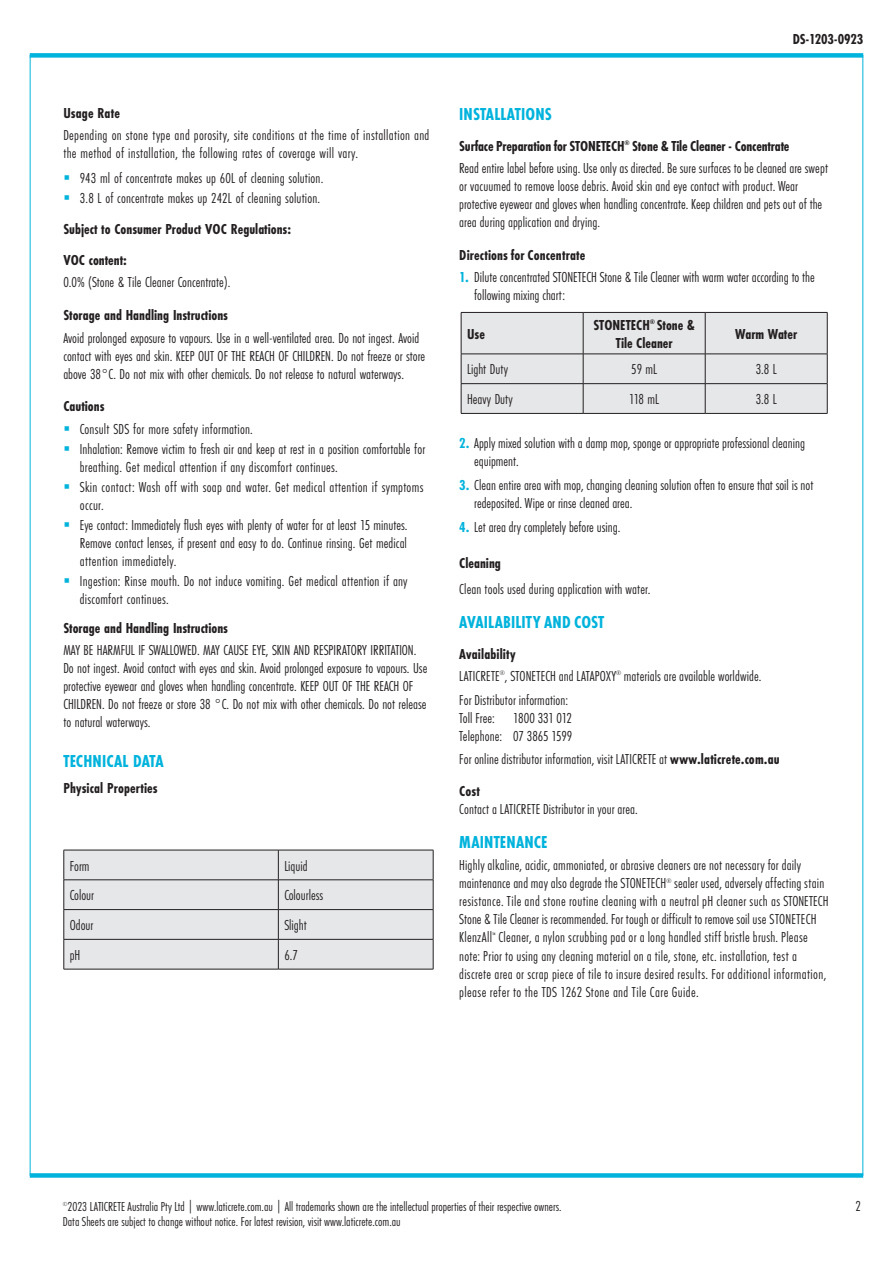
<style>
.page{position:relative;width:893px;height:1263px;background:#fff}
.page>*{position:absolute;margin:0;border:0;box-sizing:border-box;transform-origin:0 0}
.BODY{font:700 18px "Futura PT Cond";letter-spacing:.01em;color:#00b3dc}
.BODY-2{font:15px/18px "Futura PT Cond";color:#231f20}
.Body_copy{font:15px/18px "Futura PT Cond";letter-spacing:.015em;color:#231f20}
.Subhead{font:700 15px "Futura PT Cond";color:#231f20}
.BODY-3{font:15px/18px "Futura PT Cond";letter-spacing:.02em;color:#231f20}
.Subhead-2{font:15px/18px "Futura PT Cond";letter-spacing:.005em;color:#231f20}
.BODY-4{font:700 15px/18px "Futura PT Cond";color:#231f20}
.t1{font:13.5px/14.2px "Futura PT Cond";color:#231f20}
.Body_copy-2{font:6.75px "Futura PT Cond";color:#231f20}
.BODY-5{font:700 6.75px "Futura PT Cond";color:#231f20}
.Subhead-3{font:700 6.75px "Futura PT Cond";color:#231f20}
.s1{color:#00b3dc}
.s2{font-weight:700;color:#00b3dc}
.s3{font-weight:700}
</style>
<div class="page">
<div style="left:30px;top:53px;width:833px;height:5px;background:#00b3dc"></div>
<div style="left:30px;top:1173px;width:833px;height:5px;background:#00b3dc"></div>
<svg style="left:64px;top:850px;width:370px;height:119px;background:#dfe0e2"></svg>
<hr style="left:64px;top:939px;width:214px;height:1px;background:#231f20">
<hr style="left:64px;top:939px;width:1px;height:30px;background:#231f20">
<hr style="left:278px;top:939px;width:155px;height:1px;background:#231f20">
<hr style="left:278px;top:939px;width:1px;height:30px;background:#231f20">
<hr style="left:433px;top:939px;width:1px;height:30px;background:#231f20">
<hr style="left:64px;top:969px;width:214px;height:1px;background:#231f20">
<hr style="left:278px;top:969px;width:155px;height:1px;background:#231f20">
<svg style="left:461px;top:312px;width:367px;height:101px;background:#dedfe1"></svg>
<hr style="left:461px;top:413px;width:122px;height:1px;background:#231f20">
<hr style="left:583px;top:413px;width:122px;height:1px;background:#231f20">
<hr style="left:705px;top:413px;width:122px;height:1px;background:#231f20">
<p class="Subhead" style="left:63px;top:104px;width:58px">Usage Rate</p>
<p class="BODY-3" style="left:63px;top:126px;width:368px">Depending on stone type and porosity, site conditions at the time of installation and the method of installation, the following rates of coverage will vary.</p>
<p class="BODY-2" style="left:63px;top:169px;width:261px"><span class="s1">▪</span> 943 ml of concentrate makes up 60L of cleaning solution.</p>
<p class="BODY-2" style="left:63px;top:189px;width:258px"><span class="s1">▪</span> 3.8 L of concentrate makes up 242L of cleaning solution.</p>
<p class="Subhead" style="left:63px;top:221px;width:229px">Subject to Consumer Product VOC Regulations:</p>
<p class="Subhead" style="left:63px;top:251px;width:65px">VOC content:</p>
<p class="BODY-2" style="left:63px;top:273px;width:169px">0.0% (Stone &amp; Tile Cleaner Concentrate).</p>
<p class="Subhead" style="left:63px;top:307px;width:166px">Storage and Handling Instructions</p>
<p class="BODY-2" style="left:63px;top:329px;width:363px">Avoid prolonged exposure to vapours. Use in a well-ventilated area. Do not ingest. Avoid contact with eyes and skin. KEEP OUT OF THE REACH OF CHILDREN. Do not freeze or store above 38°C. Do not mix with other chemicals. Do not release to natural waterways.</p>
<p class="Subhead" style="left:63px;top:398px;width:43px">Cautions</p>
<p class="BODY-2" style="left:63px;top:420px;width:191px"><span class="s1">▪</span> Consult SDS for more safety information.</p>
<p class="BODY-2" style="left:80px;top:440px;width:347px;text-indent:-16px"><span class="s1">▪</span> Inhalation: Remove victim to fresh air and keep at rest in a position comfortable for breathing. Get medical attention if any discomfort continues.</p>
<p class="BODY-3" style="left:80px;top:478px;width:345px;text-indent:-16px"><span class="s1">▪</span> Skin contact: Wash off with soap and water. Get medical attention if symptoms occur.</p>
<p class="BODY-2" style="left:80px;top:516px;width:329px;text-align:justify;text-indent:-16px"><span class="s1">▪</span> Eye contact: Immediately flush eyes with plenty of water for at least 15 minutes.<br>Remove contact lenses, if present and easy to do. Continue rinsing. Get medical attention immediately.</p>
<p class="BODY-2" style="left:80px;top:572px;width:329px;text-indent:-16px"><span class="s1">▪</span> Ingestion: Rinse mouth. Do not induce vomiting. Get medical attention if any discomfort continues.</p>
<p class="Subhead" style="left:63px;top:619px;width:166px">Storage and Handling Instructions</p>
<p class="BODY-2" style="left:63px;top:641px;width:365px">MAY BE HARMFUL IF SWALLOWED. MAY CAUSE EYE, SKIN AND RESPIRATORY IRRITATION.<br>Do not ingest. Avoid contact with eyes and skin. Avoid prolonged exposure to vapours. Use protective eyewear and gloves when handling concentrate. KEEP OUT OF THE REACH OF CHILDREN. Do not freeze or store 38 °C. Do not mix with other chemicals. Do not release to natural waterways.</p>
<p class="BODY" style="left:63px;top:750px;width:102px">TECHNICAL DATA</p>
<p class="Subhead" style="left:63px;top:779px;width:96px">Physical Properties</p>
<p class="BODY-2" style="left:70px;top:857px;width:21px">Form</p>
<p class="BODY-2" style="left:284px;top:857px;width:25px">Liquid</p>
<p class="BODY-2" style="left:70px;top:886px;width:26px">Colour</p>
<p class="BODY-2" style="left:284px;top:886px;width:40px">Colourless</p>
<p class="BODY-2" style="left:70px;top:916px;width:25px">Odour</p>
<p class="BODY-2" style="left:284px;top:916px;width:24px">Slight</p>
<p class="BODY-2" style="left:70px;top:946px;width:12px">pH</p>
<p class="BODY-2" style="left:284px;top:946px;width:15px">6.7</p>
<p class="Subhead" style="left:793px;top:30px;width:72px">DS-1203-0923</p>
<p class="BODY" style="left:459px;top:104px;width:94px">INSTALLATIONS</p>
<p class="Subhead" style="left:459px;top:137px;width:167px">Surface Preparation for STONETECH</p>
<p class="Subhead-3" style="left:624px;top:139px;width:7px">®</p>
<p class="Subhead" style="left:632px;top:137px;width:159px">Stone &amp; Tile Cleaner - Concentrate</p>
<p class="BODY-2" style="left:459px;top:159px;width:370px">Read entire label before using. Use only as directed. Be sure surfaces to be cleaned are swept or vacuumed to remove loose debris. Avoid skin and eye contact with product. Wear protective eyewear and gloves when handling concentrate. Keep children and pets out of the area during application and drying.</p>
<p class="Subhead" style="left:459px;top:246px;width:128px">Directions for Concentrate</p>
<p class="BODY-2" style="left:474px;top:268px;width:342px;text-indent:-15px"><span class="s2">1.</span> Dilute concentrated STONETECH Stone &amp; Tile Cleaner with warm water according to the following mixing chart:</p>
<p class="BODY-4" style="left:467px;top:325px;width:19px">Use</p>
<p class="BODY-4" style="left:593px;top:316px;width:58px">STONETECH</p>
<p class="BODY-5" style="left:650px;top:318px;width:7px">®</p>
<p class="BODY-4" style="left:616px;top:316px;width:81px;text-indent:41px">Stone &amp;<br>Tile Cleaner</p>
<p class="BODY-4" style="left:735px;top:325px;width:63px">Warm Water</p>
<p class="BODY-2" style="left:467px;top:360px;width:42px">Light Duty</p>
<p class="BODY-2" style="left:631px;top:360px;width:28px">59 mL</p>
<p class="BODY-2" style="left:756px;top:360px;width:23px">3.8 L</p>
<p class="BODY-2" style="left:467px;top:390px;width:47px">Heavy Duty</p>
<p class="BODY-2" style="left:629px;top:390px;width:31px">118 mL</p>
<p class="BODY-2" style="left:756px;top:390px;width:23px">3.8 L</p>
<p class="BODY-2" style="left:474px;top:434px;width:332px;text-indent:-15px"><span class="s2">2.</span> Apply mixed solution with a damp mop, sponge or appropriate professional cleaning equipment.</p>
<p class="BODY-2" style="left:474px;top:476px;width:341px;text-indent:-15px"><span class="s2">3.</span> Clean entire area with mop, changing cleaning solution often to ensure that soil is not redeposited. Wipe or rinse cleaned area.</p>
<p class="BODY-2" style="left:459px;top:518px;width:163px"><span class="s2">4.</span> Let area dry completely before using.</p>
<p class="Subhead" style="left:459px;top:555px;width:43px">Cleaning</p>
<p class="BODY-2" style="left:459px;top:580px;width:193px">Clean tools used during application with water.</p>
<p class="BODY" style="left:459px;top:612px;width:147px">AVAILABILITY AND COST</p>
<p class="Subhead" style="left:459px;top:645px;width:58px">Availability</p>
<p class="Body_copy" style="left:459px;top:667px;width:158px">LATICRETE , STONETECH and LATAPOXY</p>
<p class="Body_copy-2" style="left:500px;top:669px;width:7px">®</p>
<p class="Body_copy-2" style="left:616px;top:669px;width:7px">®</p>
<p class="Body_copy" style="left:624px;top:667px;width:139px">materials are available worldwide.</p>
<p class="Body_copy" style="left:459px;top:690px;width:115px">For Distributor information:<br>Toll Free: 1800 331 012<br>Telephone: 07 3865 1599</p>
<p class="Body_copy" style="left:459px;top:750px;width:322px">For online distributor information, visit LATICRETE at <span class="s3">www.laticrete.com.au</span></p>
<p class="Subhead-2" style="left:459px;top:782px;width:180px"><span class="s3">Cost<br></span>Contact a LATICRETE Distributor in your area.</p>
<p class="BODY" style="left:459px;top:832px;width:90px">MAINTENANCE</p>
<p class="Body_copy" style="left:459px;top:856px;width:343px">Highly alkaline, acidic, ammoniated, or abrasive cleaners are not necessary for daily maintenance and may also degrade the STONETECH</p>
<p class="Body_copy" style="left:459px;top:874px;width:371px;text-indent:215px">sealer used, adversely affecting stain resistance. Tile and stone routine cleaning with a neutral pH cleaner such as STONETECH Stone &amp; Tile Cleaner is recommended. For tough or difficult to remove soil use STONETECH KlenzAll Cleaner, a nylon scrubbing pad or a long handled stiff bristle brush. Please</p>
<p class="Body_copy-2" style="left:666px;top:877px;width:7px">®</p>
<p class="Body_copy-2" style="left:492px;top:931px;width:5px">™</p>
<p class="Body_copy" style="left:459px;top:946px;width:369px">note: Prior to using any cleaning material on a tile, stone, etc. installation, test a discrete area or scrap piece of tile to insure desired results. For additional information, please refer to the TDS 1262 Stone and Tile Care Guide.</p>
<p class="t1" style="left:63px;top:1200px;width:500px"><sup>©</sup>2023 LATICRETE Australia Pty Ltd | www.laticrete.com.au | All trademarks shown are the intellectual properties of their respective owners.<br>Data Sheets are subject to change without notice. For latest revision, visit www.laticrete.com.au</p>
<p class="BODY-2" style="left:856px;top:1197px;width:7px">2</p>
</div>
